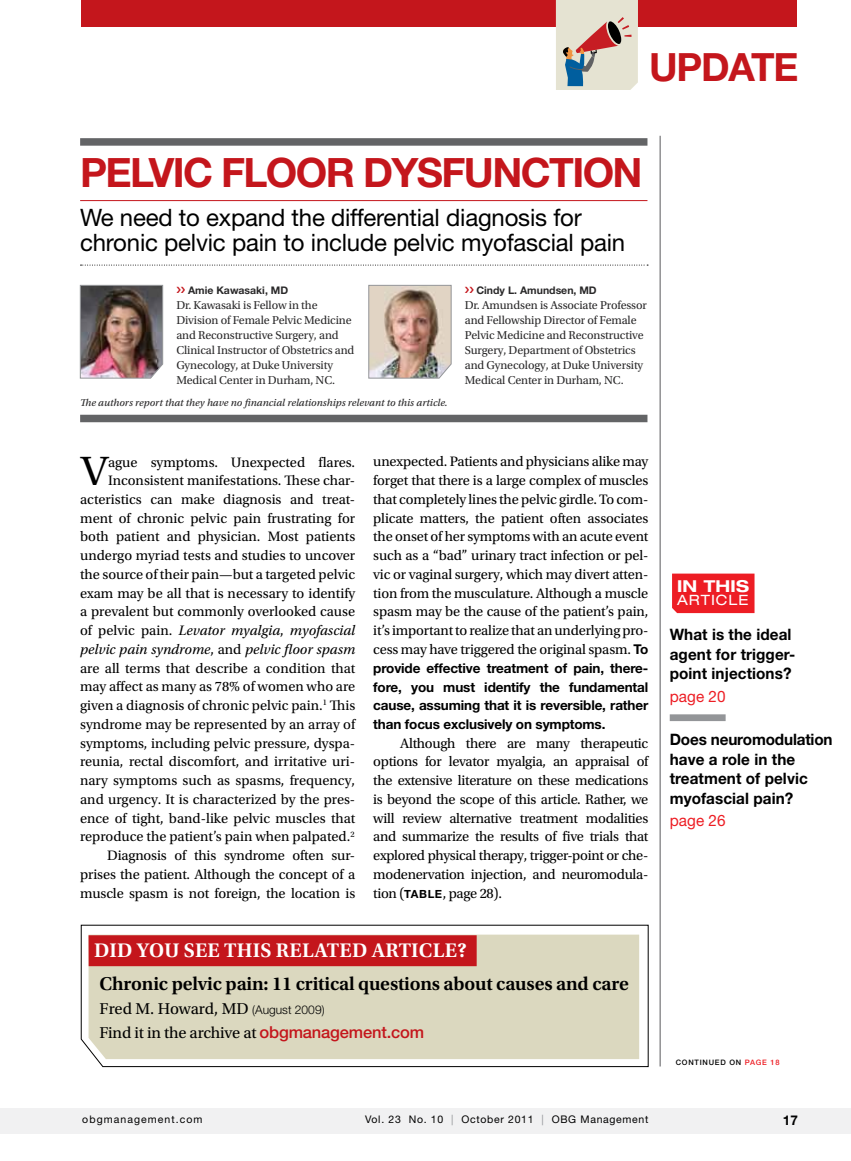
<style>
.page{position:relative;width:851px;height:1161px;background:#fff}
.page>*{position:absolute;margin:0;border:0;box-sizing:border-box;transform-origin:0 0}
.t1{font:43.05px "Utopia Std";color:#000}
.t2{font:700 40.5px "Helvetica Neue LT Std";letter-spacing:-.04em;color:#c4161c}
.t3{font:700 39px "Helvetica Neue LT Std";color:#c4161c}
.t4{font:24px/25.5px "Helvetica Neue LT Std";letter-spacing:-.01em;color:#000}
.t5{font:600 20.7px "Utopia Std";letter-spacing:.08em;color:#fff}
.t6{font:600 19.5px "Utopia Std";letter-spacing:-.01em;color:#000}
.t7{font:16.5px/23.9px "Utopia Std";letter-spacing:-.01em;color:#000}
.t8{font:700 expanded 16.5px "Helvetica Neue LT Std";color:#fff}
.t9{font:700 15.75px/19.5px "Helvetica Neue LT Std";letter-spacing:.005em;color:#000}
.t10{font:15.75px "Helvetica Neue LT Std";letter-spacing:.005em;color:#ed1d24}
.t11{font:14.4px/18.8px "Utopia Std";color:#000;text-align:justify}
.t12{font:expanded 14.25px "Helvetica Neue LT Std";letter-spacing:.07em;color:#fff}
.t13{font:700 13.5px/18.8px "Helvetica Neue LT Std";letter-spacing:-.01em;color:#000;text-align:justify}
.t14{font:12px/15px "Utopia Std";letter-spacing:-.01em;color:#292829}
.t15{font:10.5px "Utopia Std Capt It";color:#292829}
.t16{font:10.5px "Helvetica Neue LT Std";letter-spacing:.065em;color:#000}
.t17{font:700 10.5px "Helvetica Neue LT Std";color:#292829}
.t18{font:10.5px "Helvetica Neue LT Std";letter-spacing:.1em;color:#000}
.t19{font:500 7.5px "Helvetica Neue LT Std";letter-spacing:.1em;color:#000}
.s1{font-style:italic}
.s2{font-family:"Helvetica Neue LT Std";font-weight:700;font-size:13.5px}
.s3{font-family:"Helvetica Neue LT Std";font-weight:700;font-size:11.25px}
.s4{font-family:"Helvetica Neue LT Std";font-weight:300;font-size:12px}
.s5{font-family:"Helvetica Neue LT Std";font-weight:500;color:#c4161c}
.s6{color:#ed1d24}
.s7{color:#939598}
</style>
<div class="page">
<hr style="left:659px;top:136px;width:1px;height:931px;background:#58595b">
<div style="left:0;top:1108px;width:850px;height:26px;background:#f1f1f2"></div>
<div style="left:80px;top:138px;width:567px;height:8px;background:#636466"></div>
<hr style="left:80px;top:200px;width:567px;height:1px;background:#c4161c">
<svg style="left:80px;top:265px;width:568px;height:1px"></svg>
<div style="left:81px;top:0;width:715px;height:27px;background:#c4161c"></div>
<svg style="left:556px;top:0;width:82px;height:90px;background:#ccc2b8"></svg>
<div style="left:672px;top:574px;width:82px;height:39px;background:#ed1d24"></div>
<div style="left:669px;top:714px;width:56px;height:7px;background:#939598"></div>
<div style="left:80px;top:415px;width:567px;height:7px;background:#636466"></div>
<img style="left:80px;top:285px;width:83px;height:93px">
<img style="left:368px;top:285px;width:83px;height:93px">
<svg style="left:81px;top:925px;width:567px;height:142px"></svg>
<div style="left:88px;top:935px;width:551px;height:124px;background:#dbd8bf"></div>
<div style="left:88px;top:935px;width:388px;height:31px;background:#c4161c"></div>
<h3 class="t3" style="left:649px;top:43px;width:151px">UpdatE</h3>
<h2 class="t2" style="left:80px;top:147px;width:564px">PELVIC FLOOR DYSFUNCTION</h2>
<h3 class="t4" style="left:80px;top:204px;width:546px">We need to expand the differential diagnosis for chronic pelvic pain to include pelvic myofascial pain</h3>
<p class="t17" style="left:188px;top:283px;width:102px">Amie Kawasaki, MD</p>
<p class="t14" style="left:176px;top:297px;width:179px">Dr. Kawasaki is Fellow in the<br>Division of Female Pelvic Medicine and Reconstructive Surgery, and<br>Clinical Instructor of Obstetrics and<br>Gynecology, at Duke University<br>Medical Center in Durham, NC.</p>
<p class="t15" style="left:80px;top:396px;width:369px">The authors report that they have no financial relationships relevant to this article.</p>
<p class="t17" style="left:476px;top:283px;width:122px">Cindy L. Amundsen, MD</p>
<p class="t14" style="left:465px;top:297px;width:184px">Dr. Amundsen is Associate Professor and Fellowship Director of Female Pelvic Medicine and Reconstructive Surgery, Department of Obstetrics and Gynecology, at Duke University Medical Center in Durham, NC.</p>
<p class="t11" style="left:80px;top:453px;width:276px;text-align:right">ague symptoms. Unexpected flares.<br>Inconsistent manifestations. These char&shy;acteristics can make diagnosis and treat&shy;ment of chronic pelvic pain frustrating for both patient and physician. Most patients undergo myriad tests and studies to uncover the source of their pain—but a targeted pelvic exam may be all that is necessary to identify a prevalent but commonly overlooked cause of pelvic pain. <span class="s1">Levator myalgia</span>, <span class="s1">myofascial pelvic pain syndrome</span>, and <span class="s1">pelvic floor spasm </span>are all terms that describe a condition that may affect as many as 78% of women who are given a diagnosis of chronic pelvic pain.<sup>1</sup> This syndrome may be represented by an array of symptoms, including pelvic pressure, dyspa&shy;reunia, rectal discomfort, and irritative uri&shy;nary symptoms such as spasms, frequency, and urgency. It is characterized by the pres&shy;ence of tight, band-like pelvic muscles that reproduce the patient’s pain when palpated.<sup>2<br></sup>Diagnosis of this syndrome often sur&shy;prises the patient. Although the concept of a muscle spasm is not foreign, the location is</p>
<p class="t11" style="left:373px;top:453px;width:276px">unexpected. Patients and physicians alike may forget that there is a large complex of muscles that completely lines the pelvic girdle. To com&shy;plicate matters, the patient often associates the onset of her symptoms with an acute event such as a “bad” urinary tract infection or pel&shy;vic or vaginal surgery, which may divert atten&shy;tion from the musculature. Although a muscle spasm may be the cause of the patient’s pain, it’s important to realize that an underlying pro&shy;cess may have triggered the original spasm. <span class="s2">To</span></p>
<h1 class="t1" style="left:81px;top:448px;width:28px">V</h1>
<p class="t13" style="left:373px;top:658px;width:276px">provide effective treatment of pain, there&shy;fore, you must identify the fundamental cause, assuming that it is reversible, rather than focus exclusively on symptoms.</p>
<p class="t11" style="left:373px;top:734px;width:276px;text-indent:27px">Although there are many therapeutic options for levator myalgia, an appraisal of the extensive literature on these medications is beyond the scope of this article. Rather, we will review alternative treatment modalities and summarize the results of five trials that explored physical therapy, trigger-point or che&shy;modenervation injection, and neuromodula&shy;tion (<span class="s3">ta ble</span> , page 28).</p>
<h3 class="t5" style="left:94px;top:938px;width:374px">Did you see this related article?</h3>
<h3 class="t6" style="left:100px;top:973px;width:530px">Chronic pelvic pain: 11 critical questions about causes and care</h3>
<p class="t7" style="left:100px;top:997px;width:326px">Fred M. Howard, MD <span class="s4">(August 2009)<br></span>Find it in the archive at <span class="s5">obgmanagement.com</span></p>
<p class="t8" style="left:677px;top:576px;width:73px">In this</p>
<p class="t12" style="left:677px;top:592px;width:73px">ARTICLE</p>
<p class="t9" style="left:669px;top:624px;width:127px">What is the ideal agent for trigger&shy;point injections?</p>
<p class="t10" style="left:669px;top:687px;width:57px">page 20</p>
<p class="t9" style="left:669px;top:729px;width:164px">Does neuromodulation have a role in the treatment of pelvic myofascial pain?</p>
<p class="t10" style="left:669px;top:811px;width:57px">page 26</p>
<p class="t19" style="left:675px;top:1058px;width:105px">continued on <span class="s6">page 18</span></p>
<p class="t18" style="left:82px;top:1114px;width:122px">obgmanagement.com</p>
<p class="t16" style="left:365px;top:1114px;width:285px">Vol. 23 No. 10 <span class="s7">|</span> October 2011 <span class="s7">|</span> OBG Management</p>
<p class="t13" style="left:782px;top:1110px;width:17px">17</p>
</div>
